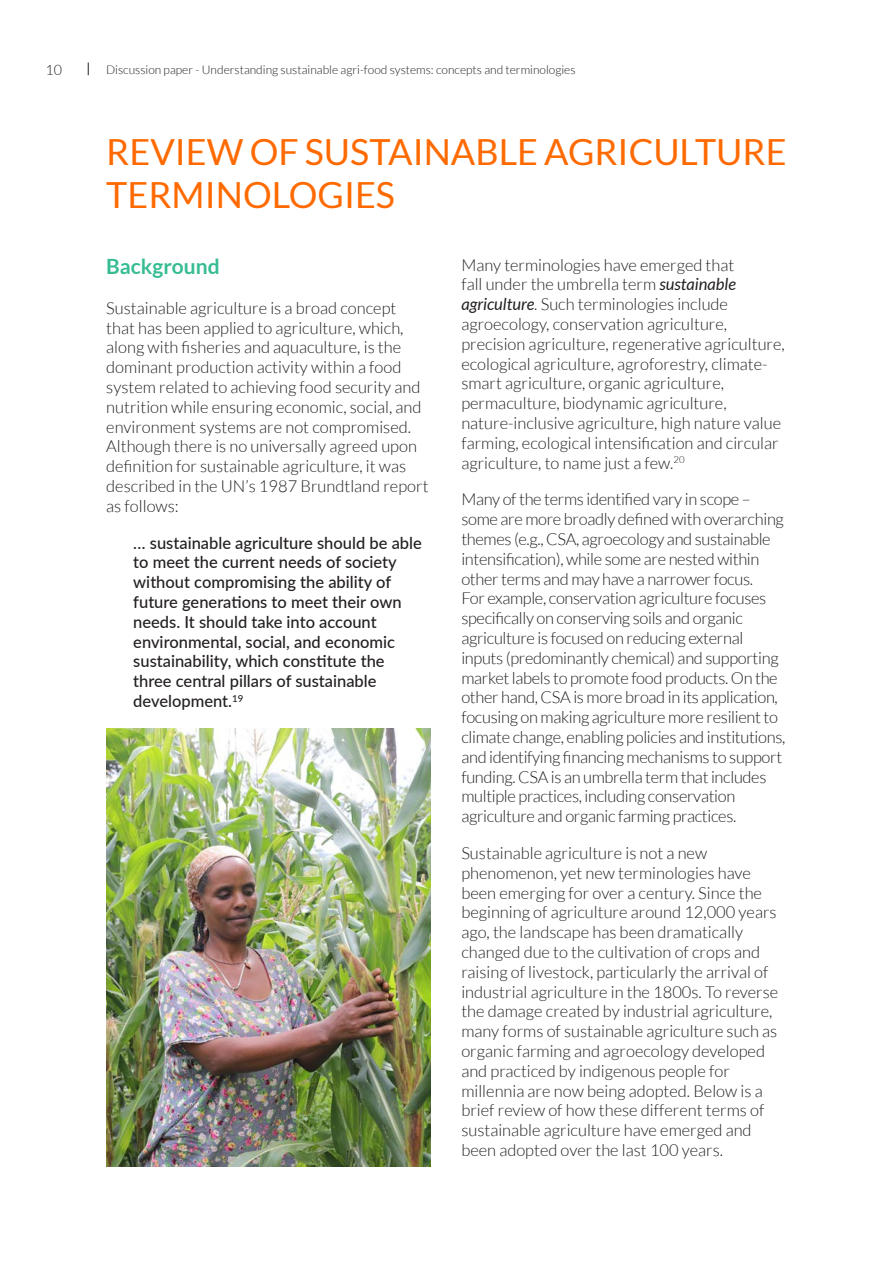
<style>
.page{position:relative;width:893px;height:1263px;background:#fff}
.page>*{position:absolute;margin:0;border:0;box-sizing:border-box;transform-origin:0 0}
.t1{font:36px/43.2px "Lato";color:#ff6a00}
.t2{font:700 21px "Lato";color:#37bc94}
.t3{font:300 16.5px/19.8px "Lato";color:#231f20}
.t4{font:300 16.5px/19.8px "Lato";letter-spacing:-.02em;color:#231f20}
.t5{font:500 16.5px/19.8px "Lato";color:#231f20}
.t6{font:300 14.25px "Lato";color:#231f20}
.t7{font:300 12px "Lato";color:#231f20}
.s1{font-weight:400;font-style:italic}
</style>
<div class="page">
<img style="left:106px;top:729px;width:324px;height:437px">
<svg style="left:88px;top:63px;width:1px;height:12px"></svg>
<p class="t6" style="left:46px;top:62px;width:18px">10</p>
<p class="t7" style="left:106px;top:63px;width:471px">Discussion paper - Understanding sustainable agri-food systems: concepts and terminologies</p>
<p class="t1" style="left:106px;top:130px;width:682px">REVIEW OF SUSTAINABLE AGRICULTURE<br>TERMINOLOGIES</p>
<p class="t2" style="left:106px;top:254px;width:115px">Background</p>
<p class="t3" style="left:106px;top:298px;width:324px">Sustainable agriculture is a broad concept that has been applied to agriculture, which, along with fisheries and aquaculture, is the dominant production activity within a food system related to achieving food security and nutrition while ensuring economic, social, and environment systems are not compromised.<br>Although there is no universally agreed upon definition for sustainable agriculture, it was described in the UN’s 1987 Brundtland report as follows:</p>
<p class="t5" style="left:133px;top:532px;width:290px">… sustainable agriculture should be able to meet the current needs of society without compromising the ability of future generations to meet their own needs. It should take into account environmental, social, and economic sustainability, which constitute the three central pillars of sustainable development.<sup>19</sup></p>
<p class="t3" style="left:461px;top:255px;width:325px">Many terminologies have emerged that<br>fall under the umbrella term <span class="s1">sustainable agriculture</span>. Such terminologies include agroecology, conservation agriculture, precision agriculture, regenerative agriculture, ecological agriculture, agroforestry, climate&shy;smart agriculture, organic agriculture, permaculture, biodynamic agriculture, nature-inclusive agriculture, high nature value farming, ecological intensification and circular agriculture, to name just a few.<sup>20</sup></p>
<p class="t4" style="left:461px;top:490px;width:325px">Many of the terms identified vary in scope – some are more broadly defined with overarching themes (e.g., CSA, agroecology and sustainable intensification), while some are nested within other terms and may have a narrower focus.<br>For example, conservation agriculture focuses specifically on conserving soils and organic agriculture is focused on reducing external inputs (predominantly chemical) and supporting market labels to promote food products. On the other hand, CSA is more broad in its application, focusing on making agriculture more resilient to climate change, enabling policies and institutions, and identifying financing mechanisms to support funding. CSA is an umbrella term that includes multiple practices, including conservation agriculture and organic farming practices.</p>
<p class="t3" style="left:461px;top:843px;width:318px">Sustainable agriculture is not a new phenomenon, yet new terminologies have been emerging for over a century. Since the beginning of agriculture around 12,000 years ago, the landscape has been dramatically changed due to the cultivation of crops and raising of livestock, particularly the arrival of industrial agriculture in the 1800s. To reverse the damage created by industrial agriculture, many forms of sustainable agriculture such as organic farming and agroecology developed and practiced by indigenous people for millennia are now being adopted. Below is a brief review of how these different terms of sustainable agriculture have emerged and been adopted over the last 100 years.</p>
</div>
